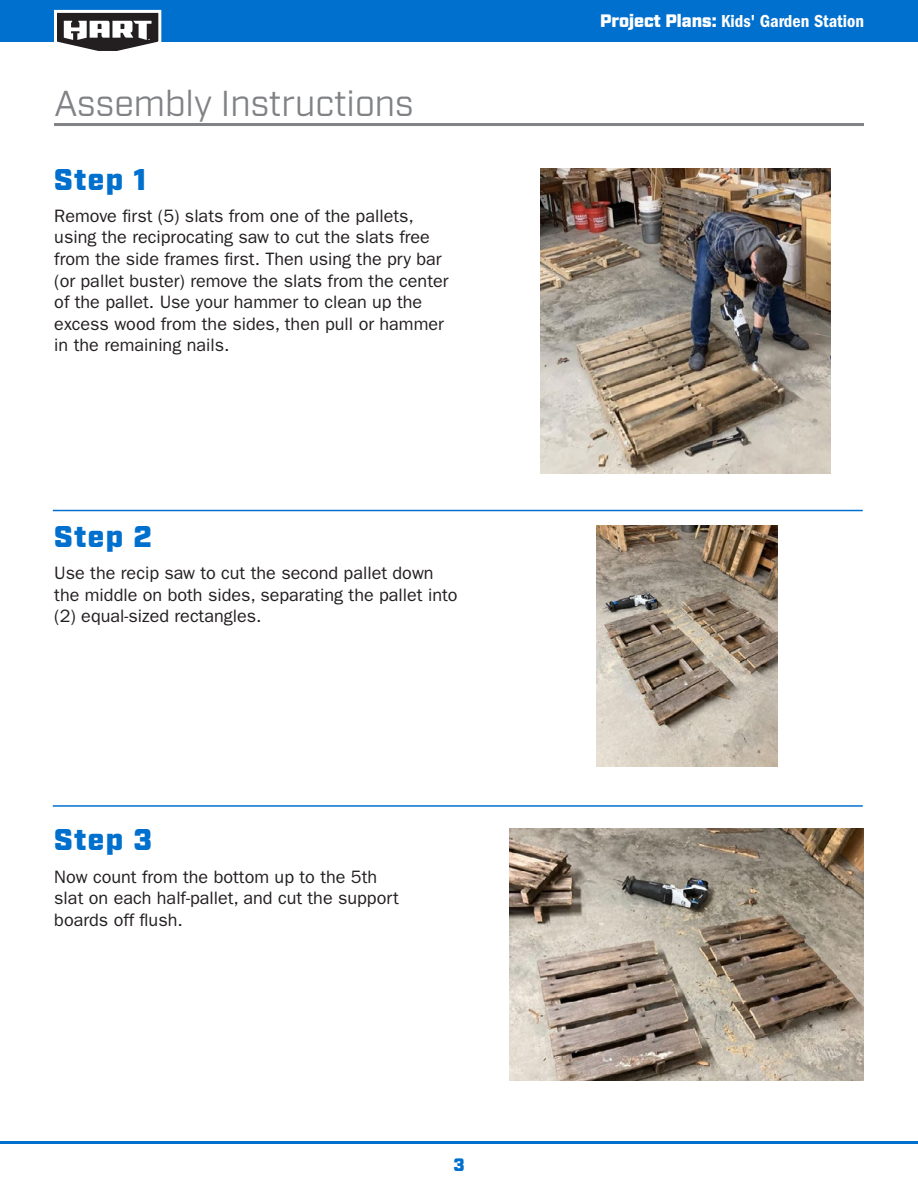
<style>
.page{position:relative;width:918px;height:1188px;background:#fff}
.page>*{position:absolute;margin:0;border:0;box-sizing:border-box;transform-origin:0 0}
.t1{font:36px "Industry";color:#808285}
.t2{font:900 30px "Industry";letter-spacing:.04em;color:#0070ce}
.t3{font:18px/21.6px "ITC Franklin Gothic Std";color:#231f20}
.t4{font:18px "Franklin Gothic LT Pro Cn Dm";color:#fff}
.t5{font:900 18px "Industry";color:#0070ce}
.s1{font-family:"Industry";font-weight:900}
</style>
<div class="page">
<div style="left:0;top:0;width:918px;height:41px;background:#0070ce"></div>
<hr style="left:0;top:1141px;width:918px;height:3px;background:#0070ce">
<svg style="left:52px;top:9px;width:111px;height:42px;background:#82858a"></svg>
<hr style="left:54px;top:123px;width:810px;height:3px;background:#808285">
<hr style="left:53px;top:510px;width:810px;height:1px;background:#0070ce">
<hr style="left:53px;top:805px;width:810px;height:2px;background:#0070ce">
<img style="left:541px;top:168px;width:290px;height:305px">
<img style="left:597px;top:526px;width:180px;height:241px">
<img style="left:510px;top:829px;width:354px;height:252px">
<h1 class="t1" style="left:54px;top:82px;width:361px">Assembly Instructions</h1>
<h2 class="t2" style="left:54px;top:161px;width:94px">Step 1</h2>
<p class="t3" style="left:54px;top:205px;width:396px">Remove first (5) slats from one of the pallets, using the reciprocating saw to cut the slats free from the side frames first. Then using the pry bar (or pallet buster) remove the slats from the center of the pallet. Use your hammer to clean up the excess wood from the sides, then pull or hammer in the remaining nails.</p>
<h2 class="t2" style="left:54px;top:519px;width:99px">Step 2</h2>
<p class="t3" style="left:54px;top:562px;width:405px">Use the recip saw to cut the second pallet down the middle on both sides, separating the pallet into (2) equal-sized rectangles.</p>
<h2 class="t2" style="left:54px;top:822px;width:99px">Step 3</h2>
<p class="t3" style="left:54px;top:866px;width:346px">Now count from the bottom up to the 5th slat on each half-pallet, and cut the support boards off flush.</p>
<p class="t5" style="left:453px;top:1154px;width:13px">3</p>
<p class="t4" style="left:600px;top:11px;width:265px"><span class="s1">Project Plans:</span> Kids' Garden Station</p>
</div>
